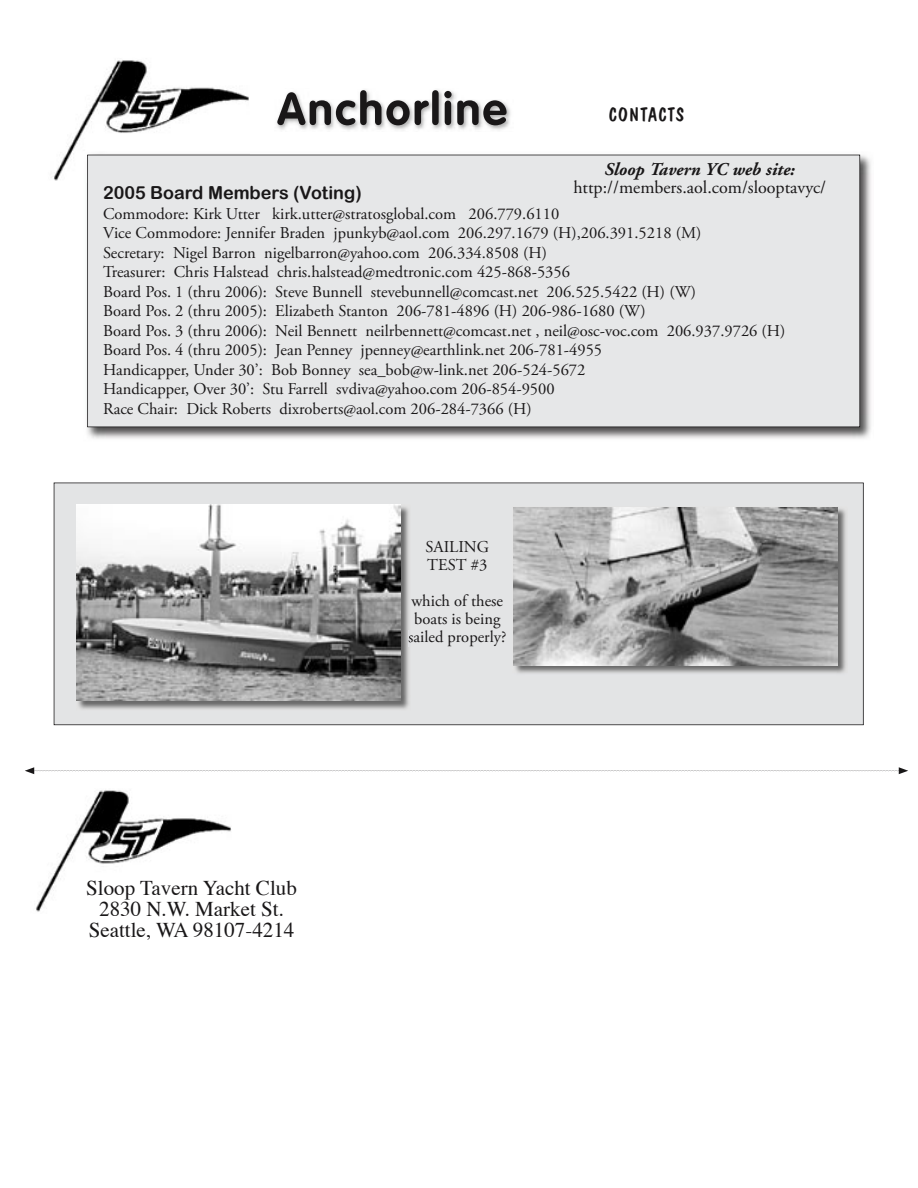
<style>
.page{position:relative;width:918px;height:1188px;background:#fff}
.page>*{position:absolute;margin:0;border:0;box-sizing:border-box;transform-origin:0 0}
.t1{font:21px/21px "Times";color:#191718;text-align:center}
.t2{font:19.5px "Dom Casual";letter-spacing:.025em;color:#191718}
.t3{font:18px "Adobe Garamond";color:#191718}
.t4{font:18px "Arial Rounded MT Bold";color:#191718}
.t5{font:italic 700 18px "Adobe Garamond";color:#191718}
.t6{font:16.5px/19.5px "Adobe Garamond Pro";color:#191718}
</style>
<div class="page">
<svg style="left:25px;top:767px;width:883px;height:7px"></svg>
<img style="left:54px;top:60px;width:195px;height:121px">
<img style="left:86px;top:154px;width:785px;height:285px">
<img style="left:860px;top:210px;width:5px;height:15px">
<img style="left:83px;top:151px;width:166px;height:32px">
<div style="left:87px;top:155px;width:773px;height:272px;background:#e6e7e8"></div>
<img style="left:277px;top:105px;width:234px;height:25px">
<svg style="left:277px;top:90px;width:230px;height:35px"></svg>
<img style="left:36px;top:790px;width:195px;height:122px">
<div style="left:54px;top:483px;width:810px;height:242px;background:#e3e4e5"></div>
<img style="left:76px;top:504px;width:335px;height:206px">
<svg style="left:409px;top:630px;width:2px;height:16px"></svg>
<img style="left:77px;top:505px;width:324px;height:196px">
<img style="left:513px;top:506px;width:334px;height:169px">
<img style="left:514px;top:507px;width:324px;height:158px">
<p class="t2" style="left:608px;top:103px;width:78px">CONTACTS</p>
<p class="t5" style="left:605px;top:160px;width:192px">Sloop Tavern YC web site:</p>
<p class="t3" style="left:573px;top:178px;width:254px">http://members.aol.com/slooptavyc/</p>
<p class="t4" style="left:103px;top:182px;width:260px">2005 Board Members (Voting)</p>
<p class="t6" style="left:103px;top:204px;width:684px">Commodore: Kirk Utter kirk.utter@stratosglobal.com 206.779.6110<br>Vice Commodore: Jennifer Braden jpunkyb@aol.com 206.297.1679 (H),206.391.5218 (M)<br>Secretary: Nigel Barron nigelbarron@yahoo.com 206.334.8508 (H)<br>Treasurer: Chris Halstead chris.halstead@medtronic.com 425-868-5356<br>Board Pos. 1 (thru 2006): Steve Bunnell stevebunnell@comcast.net 206.525.5422 (H) (W)<br>Board Pos. 2 (thru 2005): Elizabeth Stanton 206-781-4896 (H) 206-986-1680 (W)<br>Board Pos. 3 (thru 2006): Neil Bennett neilrbennett@comcast.net , neil@osc-voc.com 206.937.9726 (H)<br>Board Pos. 4 (thru 2005): Jean Penney jpenney@earthlink.net 206-781-4955<br>Handicapper, Under 30’: Bob Bonney sea_bob@w-link.net 206-524-5672<br>Handicapper, Over 30’: Stu Farrell svdiva@yahoo.com 206-854-9500<br>Race Chair: Dick Roberts dixroberts@aol.com 206-284-7366 (H)</p>
<p class="t1" style="left:86px;top:879px;width:212px">Sloop Tavern Yacht Club<br>2830 N.W. Market St.<br>Seattle, WA 98107-4214</p>
<p class="t6" style="left:425px;top:539px;width:65px;line-height:18px">SAILING<br>TEST #3</p>
<p class="t6" style="left:408px;top:593px;width:100px;line-height:18px;text-align:center">which of these boats is being sailed properly?</p>
</div>
